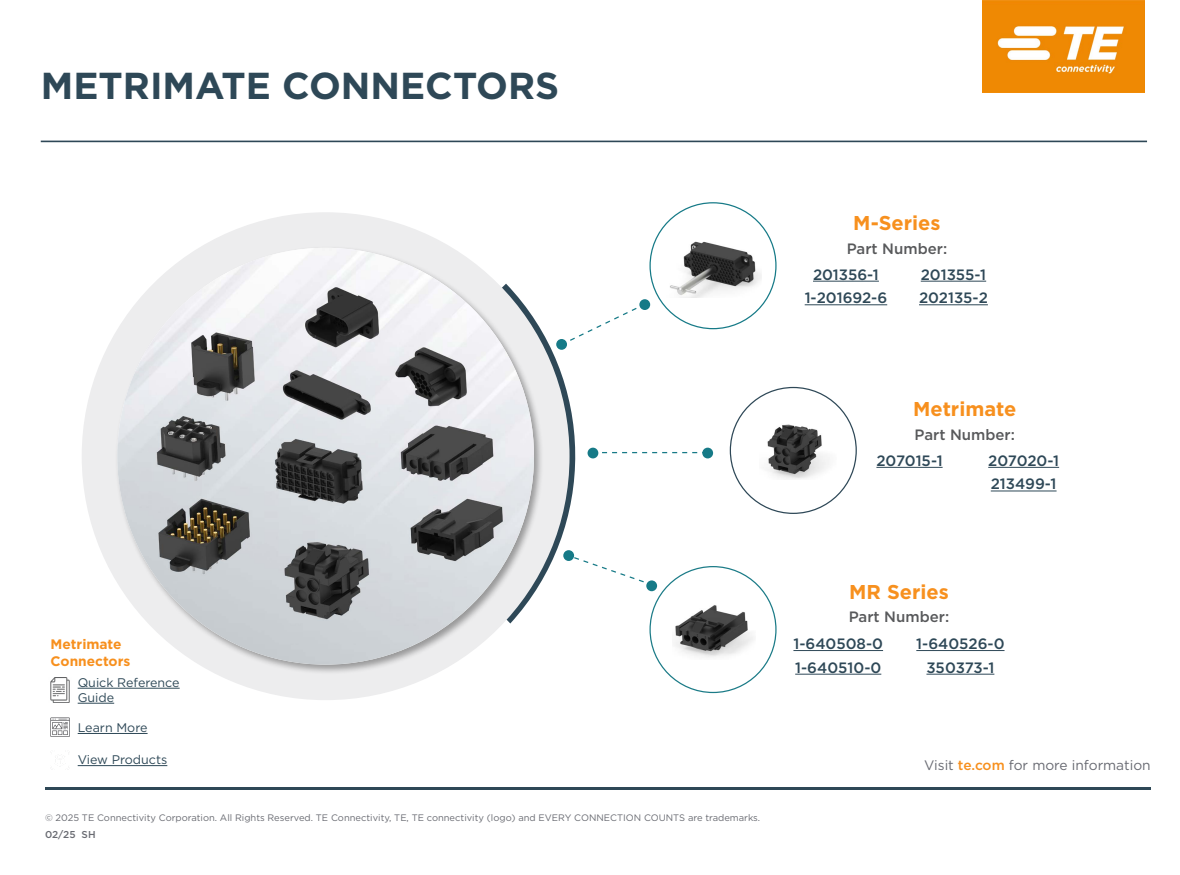
<style>
.page{position:relative;width:1180px;height:875px;background:#fff}
.page>*{position:absolute;margin:0;border:0;box-sizing:border-box;transform-origin:0 0}
.t1{font:700 37.5px "Gotham";color:#2e4857}
.t2{font:700 20px "Gotham";color:#f7901e}
.t3{font:500 15px/23.6px "Gotham";color:#2e4857}
.t4{font:500 15px "Gotham";color:#58595b}
.t5{font:13.75px "Gotham";color:#696b73}
.t6{font:700 13.75px/16.5px "Gotham";color:#f7901e}
.t7{font:12.5px/15px "Gotham";color:#2e4857}
.t8{font:500 10px "Gotham";color:#696b72}
.t9{font:9.38px "Gotham";color:#696b72}
.s1{font-weight:500;color:#f7901e}
</style>
<div class="page">
<img style="left:983px;top:0;width:162px;height:93px">
<hr style="left:45px;top:787px;width:1105px;height:2px;background:#2e4857">
<svg style="left:649px;top:202px;width:128px;height:127px"></svg>
<svg style="left:649px;top:566px;width:128px;height:127px"></svg>
<svg style="left:730px;top:387px;width:127px;height:127px"></svg>
<div style="left:651px;top:203px;width:124px;height:125px;background:#fff;border-radius:50%"></div>
<div style="left:651px;top:567px;width:124px;height:125px;background:#fff;border-radius:50%"></div>
<div style="left:731px;top:388px;width:125px;height:125px;background:#fff;border-radius:50%"></div>
<div style="left:41px;top:141px;width:1106px;height:1px;border:1px solid #2e4857"></div>
<hr style="left:793px;top:650px;width:90px;height:1px;background:#2e4857">
<hr style="left:795px;top:674px;width:86px;height:1px;background:#2e4857">
<hr style="left:916px;top:650px;width:88px;height:1px;background:#2e4857">
<hr style="left:926px;top:674px;width:68px;height:1px;background:#2e4857">
<img style="left:670px;top:241px;width:91px;height:57px">
<img style="left:767px;top:424px;width:62px;height:55px">
<img style="left:675px;top:605px;width:78px;height:52px">
<svg style="left:544px;top:335px;width:54px;height:242px"></svg>
<div style="left:82px;top:212px;width:488px;height:488px;background:#ededee;border-radius:50%"></div>
<div style="left:114px;top:245px;width:430px;height:430px;background:#000;opacity:.36"></div>
<img style="left:117px;top:248px;width:417px;height:416px;border-radius:208px">
<svg style="left:560px;top:308px;width:82px;height:38px"></svg>
<svg style="left:563px;top:553px;width:81px;height:30px"></svg>
<svg style="left:598px;top:452px;width:100px;height:1px"></svg>
<div style="left:556px;top:339px;width:11px;height:11px;background:#167a87;border-radius:50%"></div>
<div style="left:588px;top:448px;width:10px;height:10px;background:#167a87;border-radius:50%"></div>
<div style="left:563px;top:550px;width:11px;height:11px;background:#167a87;border-radius:50%"></div>
<div style="left:702px;top:448px;width:11px;height:10px;background:#167a87;border-radius:50%"></div>
<div style="left:646px;top:580px;width:11px;height:11px;background:#167a87;border-radius:50%"></div>
<div style="left:639px;top:299px;width:11px;height:11px;background:#167a87;border-radius:50%"></div>
<hr style="left:876px;top:467px;width:67px;height:1px;background:#2e4857">
<hr style="left:988px;top:467px;width:71px;height:1px;background:#2e4857">
<hr style="left:991px;top:490px;width:65px;height:1px;background:#2e4857">
<hr style="left:813px;top:281px;width:66px;height:1px;background:#2e4857">
<hr style="left:805px;top:304px;width:82px;height:1px;background:#2e4857">
<hr style="left:921px;top:281px;width:65px;height:1px;background:#2e4857">
<hr style="left:919px;top:304px;width:69px;height:1px;background:#2e4857">
<img style="left:50px;top:678px;width:20px;height:24px">
<hr style="left:78px;top:688px;width:102px;height:1px;background:#2e4857">
<hr style="left:78px;top:703px;width:36px;height:1px;background:#2e4857">
<hr style="left:78px;top:733px;width:70px;height:1px;background:#2e4857">
<hr style="left:78px;top:765px;width:89px;height:1px;background:#2e4857">
<svg style="left:50px;top:717px;width:20px;height:20px"></svg>
<h1 class="t1" style="left:41px;top:61px;width:520px">METRIMATE CONNECTORS</h1>
<h2 class="t2" style="left:853px;top:210px;width:89px">M-Series</h2>
<h3 class="t4" style="left:847px;top:238px;width:102px">Part Number:</h3>
<h3 class="t3" style="left:805px;top:262px;width:84px;text-align:center">201356-1<br>1-201692-6</h3>
<h3 class="t3" style="left:919px;top:262px;width:70px">201355-1<br>202135-2</h3>
<h2 class="t2" style="left:913px;top:396px;width:105px">Metrimate</h2>
<h3 class="t4" style="left:914px;top:424px;width:102px">Part Number:</h3>
<h3 class="t3" style="left:876px;top:448px;width:68px">207015-1</h3>
<h3 class="t3" style="left:988px;top:448px;width:72px">207020-1<br>213499-1</h3>
<h3 class="t6" style="left:51px;top:636px;width:81px">Metrimate<br>Connectors</h3>
<h3 class="t7" style="left:78px;top:675px;width:103px">Quick Reference<br>Guide</h3>
<h3 class="t7" style="left:78px;top:720px;width:71px">Learn More</h3>
<h3 class="t7" style="left:78px;top:752px;width:91px">View Products</h3>
<p class="t9" style="left:45px;top:812px;width:717px">© 2025 TE Connectivity Corporation. All Rights Reserved. TE Connectivity, TE, TE connectivity (logo) and EVERY CONNECTION COUNTS are trademarks.</p>
<p class="t8" style="left:45px;top:828px;width:52px">02/25 SH</p>
<h2 class="t2" style="left:849px;top:578px;width:101px">MR Series</h2>
<h3 class="t4" style="left:849px;top:607px;width:102px">Part Number:</h3>
<h3 class="t3" style="left:793px;top:632px;width:91px">1-640508-0<br>1-640510-0</h3>
<h3 class="t3" style="left:916px;top:632px;width:90px;text-align:center">1-640526-0<br>350373-1</h3>
<h3 class="t5" style="left:924px;top:756px;width:228px">Visit <span class="s1">te.com</span> for more information</h3>
</div>
